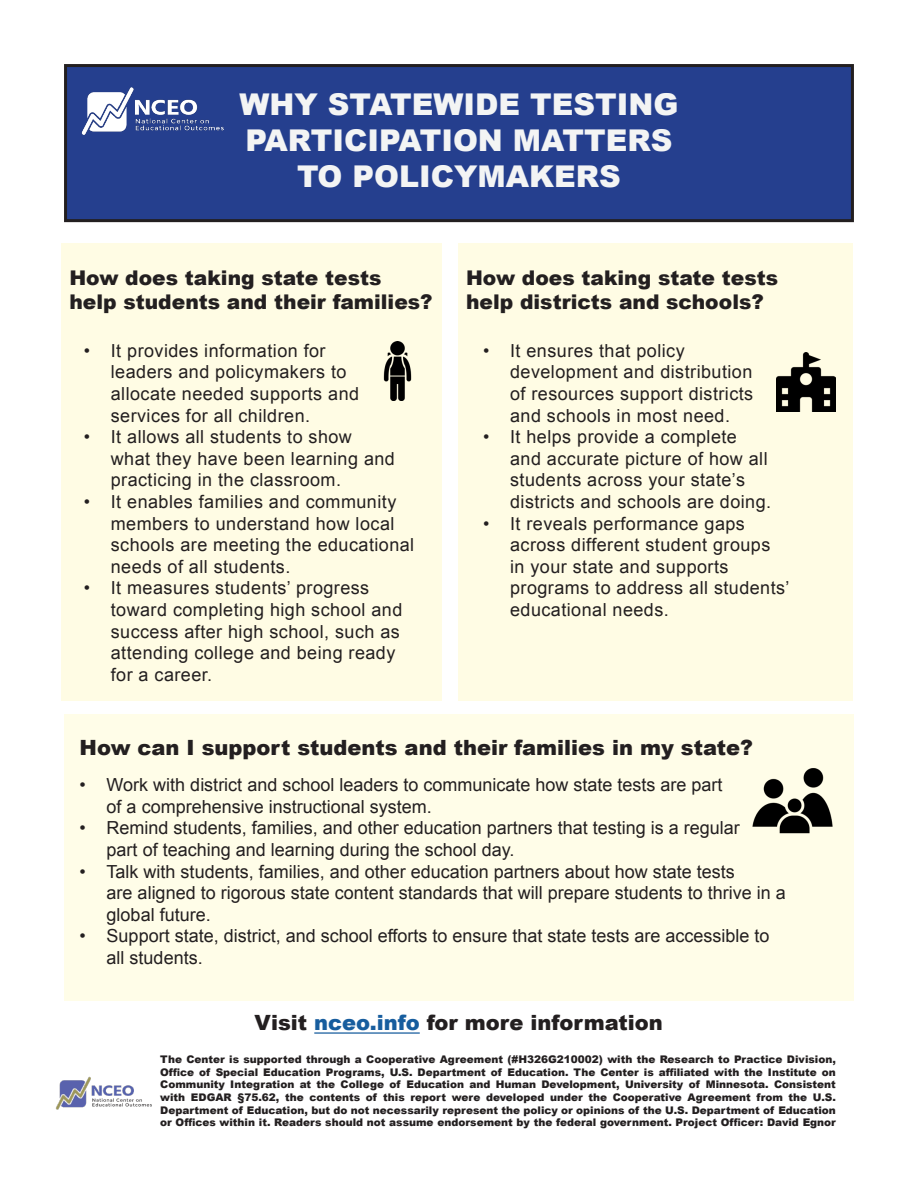
<style>
.page{position:relative;width:918px;height:1188px;background:#fff}
.page>*{position:absolute;margin:0;border:0;box-sizing:border-box;transform-origin:0 0}
.t1{font:900 30px "Arial";color:#f3f4f4}
.t2{font:900 21px "Arial";color:#231f20}
.t3{font:900 20.25px "Arial";color:#231f20}
.t4{font:18px/21.6px "Arial";letter-spacing:.025em;color:#231f20}
.t5{font:18px/21.6px "Arial";color:#231f20}
.t6{font:900 10.5px/12.6px "Arial";color:#231f20;text-align:justify}
.s1{color:#175d9e}
</style>
<div class="page">
<div style="left:64px;top:714px;width:789px;height:286px;background:#fffde8"></div>
<div style="left:458px;top:243px;width:395px;height:457px;background:#fffce4"></div>
<div style="left:61px;top:243px;width:381px;height:457px;background:#fffce4"></div>
<div style="left:66px;top:66px;width:786px;height:155px;background:#253f8e"></div>
<div style="left:64px;top:64px;width:790px;height:158px;border:3px solid #231f20"></div>
<img style="left:55px;top:1076px;width:97px;height:34px">
<img style="left:81px;top:87px;width:143px;height:48px">
<img style="left:383px;top:341px;width:29px;height:60px">
<img style="left:752px;top:768px;width:81px;height:66px">
<img style="left:776px;top:352px;width:60px;height:60px">
<hr style="left:314px;top:1032px;width:106px;height:2px;background:#175d9e">
<p class="t1" style="left:239px;top:83px;width:441px">WHY STATEWIDE TESTING</p>
<p class="t1" style="left:245px;top:119px;width:429px">PARTICIPATION MATTERS</p>
<p class="t1" style="left:297px;top:155px;width:325px">TO POLICYMAKERS</p>
<p class="t3" style="left:69px;top:263px;width:314px">How does taking state tests</p>
<p class="t3" style="left:69px;top:287px;width:365px">help students and their families?</p>
<p class="t4" style="left:111px;top:340px;width:250px;text-indent:-27px">• It provides information for leaders and policymakers to allocate needed supports and services for all children.</p>
<p class="t4" style="left:111px;top:426px;width:286px;text-indent:-27px">• It allows all students to show what they have been learning and practicing in the classroom.</p>
<p class="t4" style="left:111px;top:491px;width:305px;text-indent:-27px">• It enables families and community members to understand how local schools are meeting the educational needs of all students.</p>
<p class="t4" style="left:111px;top:577px;width:293px;text-indent:-27px">• It measures students’ progress toward completing high school and success after high school, such as attending college and being ready for a career.</p>
<p class="t3" style="left:466px;top:263px;width:314px">How does taking state tests</p>
<p class="t3" style="left:466px;top:287px;width:299px">help districts and schools?</p>
<p class="t4" style="left:510px;top:340px;width:245px;text-indent:-27px">• It ensures that policy development and distribution of resources support districts and schools in most need.</p>
<p class="t4" style="left:510px;top:426px;width:263px;text-indent:-27px">• It helps provide a complete and accurate picture of how all students across your state’s districts and schools are doing.</p>
<p class="t4" style="left:510px;top:513px;width:281px;text-indent:-27px">• It reveals performance gaps across different student groups<br>in your state and supports programs to address all students’ educational needs.</p>
<p class="t2" style="left:80px;top:732px;width:675px">How can I support students and their families in my state?</p>
<p class="t5" style="left:107px;top:774px;width:617px;text-indent:-27px">• Work with district and school leaders to communicate how state tests are part of a comprehensive instructional system.</p>
<p class="t5" style="left:107px;top:817px;width:635px;text-indent:-27px">• Remind students, families, and other education partners that testing is a regular part of teaching and learning during the school day.</p>
<p class="t5" style="left:107px;top:861px;width:681px;text-indent:-27px">• Talk with students, families, and other education partners about how state tests<br>are aligned to rigorous state content standards that will prepare students to thrive in a global future.</p>
<p class="t5" style="left:107px;top:925px;width:665px;text-indent:-27px">• Support state, district, and school efforts to ensure that state tests are accessible to all students.</p>
<p class="t2" style="left:254px;top:1008px;width:410px">Visit <span class="s1">nceo.info</span> for more information</p>
<p class="t6" style="left:160px;top:1053px;width:677px">The Center is supported through a Cooperative Agreement (#H326G210002) with the Research to Practice Division, Office of Special Education Programs, U.S. Department of Education. The Center is affiliated with the Institute on Community Integration at the College of Education and Human Development, University of Minnesota. Consistent with EDGAR §75.62, the contents of this report were developed under the Cooperative Agreement from the U.S.<br>Department of Education, but do not necessarily represent the policy or opinions of the U.S. Department of Education or Offices within it. Readers should not assume endorsement by the federal government. Project Officer: David Egnor</p>
</div>
